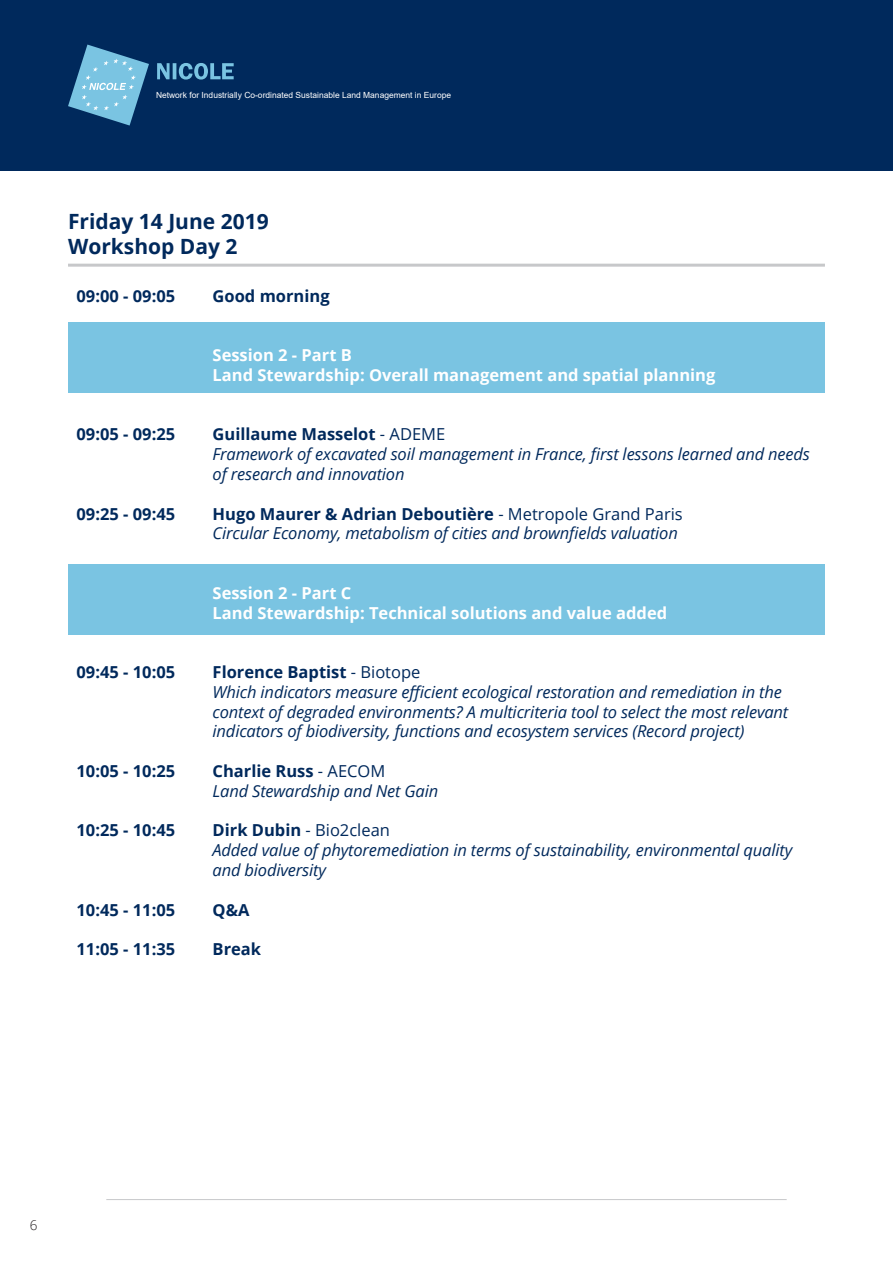
<style>
.page{position:relative;width:893px;height:1263px;background:#fff}
.page>*{position:absolute;margin:0;border:0;box-sizing:border-box;transform-origin:0 0}
.t1{font:700 21px/25.2px "Open Sans";color:#00295c}
.t2{font:italic 16.5px/19.8px "Open Sans";letter-spacing:-.01em;color:#00295c}
.t3{font:700 16.5px/19.8px "Open Sans";color:#fff}
.t4{font:700 16.5px "Open Sans";color:#00295c}
.t5{font:300 13.5px "Open Sans";color:#231f20}
.t6{font:8.4px "Arial";color:#fff}
.s1{font-weight:700;font-style:normal}
.s2{font-style:normal}
</style>
<div class="page">
<div style="left:0;top:0;width:893px;height:170px;background:#00295c"></div>
<svg style="left:68px;top:45px;width:81px;height:81px"></svg>
<svg style="left:157px;top:63px;width:77px;height:17px"></svg>
<hr style="left:106px;top:1199px;width:681px;height:1px;background:#c7c8ca">
<div style="left:68px;top:564px;width:757px;height:71px;background:#7ac4e2"></div>
<div style="left:68px;top:322px;width:757px;height:71px;background:#7ac4e2"></div>
<hr style="left:68px;top:264px;width:757px;height:3px;background:#c7c8ca">
<p class="t6" style="left:156px;top:89px;width:297px">Network for Industrially Co-ordinated Sustainable Land Management in Europe</p>
<p class="t1" style="left:68px;top:208px;width:202px">Friday 14 June 2019<br>Workshop Day 2</p>
<p class="t4" style="left:77px;top:284px;width:100px">09:00 - 09:05</p>
<p class="t4" style="left:213px;top:284px;width:119px">Good morning</p>
<p class="t4" style="left:77px;top:423px;width:100px">09:05 - 09:25</p>
<p class="t4" style="left:77px;top:502px;width:100px">09:25 - 09:45</p>
<p class="t4" style="left:77px;top:660px;width:100px">09:45 - 10:05</p>
<p class="t4" style="left:77px;top:759px;width:100px">10:05 - 10:25</p>
<p class="t4" style="left:77px;top:819px;width:100px">10:25 - 10:45</p>
<p class="t4" style="left:77px;top:898px;width:100px">10:45 - 11:05</p>
<p class="t4" style="left:77px;top:938px;width:100px">11:05 - 11:35</p>
<p class="t3" style="left:213px;top:345px;width:504px">Session 2 - Part B<br>Land Stewardship: Overall management and spatial planning</p>
<p class="t2" style="left:213px;top:424px;width:599px"><span class="s1">Guillaume Masselot</span> <span class="s2">- ADEME<br></span>Framework of excavated soil management in France, first lessons learned and needs of research and innovation</p>
<p class="t2" style="left:213px;top:503px;width:472px"><span class="s1">Hugo Maurer &amp; Adrian Deboutière</span> <span class="s2">- Metropole Grand Paris<br></span>Circular Economy, metabolism of cities and brownfields valuation</p>
<p class="t3" style="left:213px;top:582px;width:456px">Session 2 - Part C<br>Land Stewardship: Technical solutions and value added</p>
<p class="t2" style="left:213px;top:662px;width:577px"><span class="s1">Florence Baptist</span> <span class="s2">- Biotope<br></span>Which indicators measure efficient ecological restoration and remediation in the context of degraded environments? A multicriteria tool to select the most relevant indicators of biodiversity, functions and ecosystem services (Record project)</p>
<p class="t2" style="left:213px;top:761px;width:227px"><span class="s1">Charlie Russ</span> <span class="s2">- AECOM<br></span>Land Stewardship and Net Gain</p>
<p class="t2" style="left:213px;top:820px;width:581px"><span class="s1">Dirk Dubin</span> <span class="s2">- Bio2clean<br></span>Added value of phytoremediation in terms of sustainability, environmental quality and biodiversity</p>
<p class="t4" style="left:213px;top:898px;width:38px">Q&amp;A</p>
<p class="t4" style="left:213px;top:938px;width:50px">Break</p>
<p class="t5" style="left:30px;top:1216px;width:9px">6</p>
</div>
